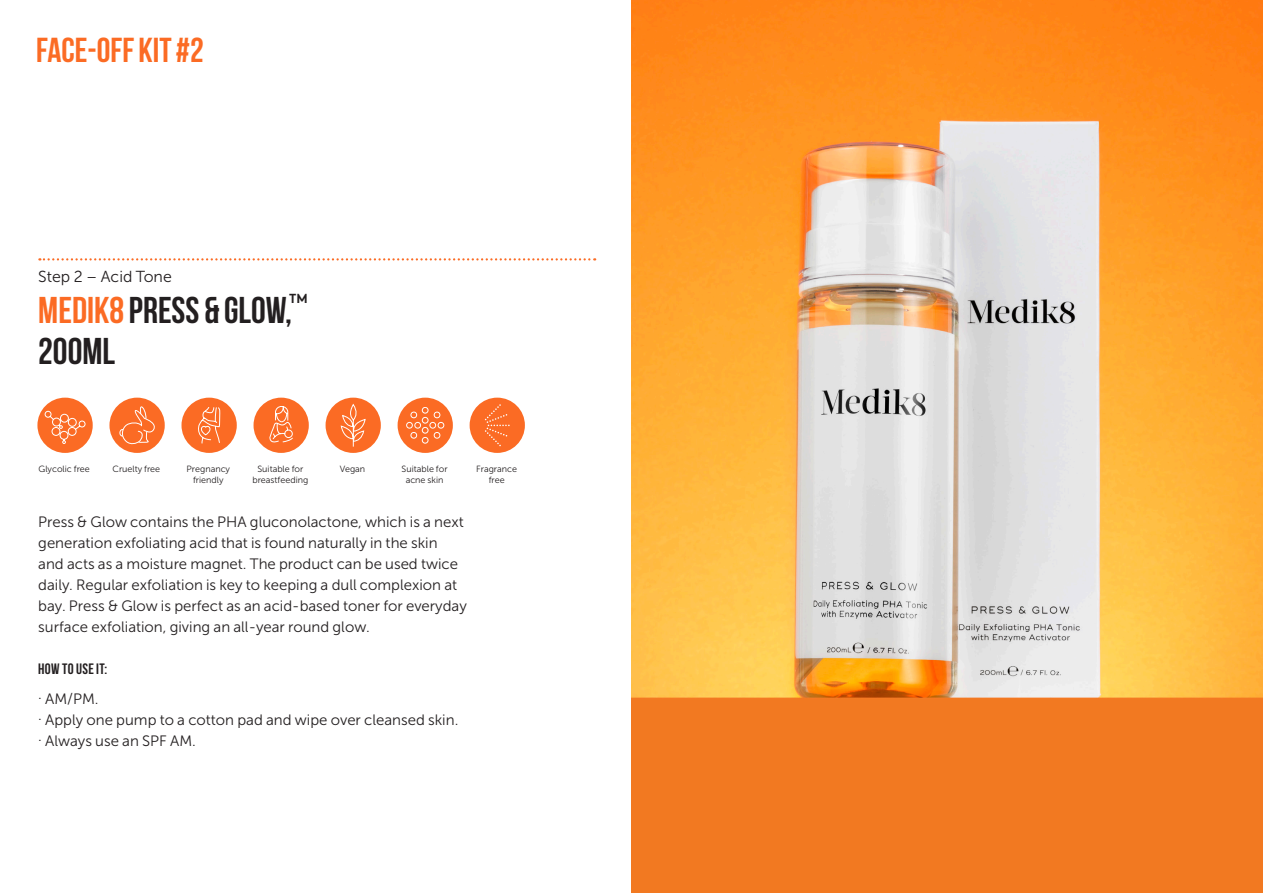
<style>
.page{position:relative;width:1263px;height:893px;background:#fff}
.page>*{position:absolute;margin:0;border:0;box-sizing:border-box;transform-origin:0 0}
.t1{font:700 37.05px/40.3px "Bebas Neue";color:#231f20}
.t2{font:700 34.5px "Bebas Neue";color:#fb6b24}
.t3{font:15.9px "Museo Sans 300";color:#231f20}
.t4{font:15px/21px "Museo Sans 300";color:#231f20}
.t5{font:700 15px "Bebas Neue";letter-spacing:.02em;color:#231f20}
.t6{font:700 13.05px "Brown";color:#231f20}
.t7{font:9px/11.2px "Museo Sans 300";color:#231f20;text-align:center}
.s1{color:#fb6b24}
</style>
<div class="page">
<svg style="left:39px;top:258px;width:556px;height:3px"></svg>
<div style="left:181px;top:398px;width:56px;height:55px;background:#fb6b24;border-radius:50%"></div>
<svg style="left:198px;top:407px;width:22px;height:37px"></svg>
<div style="left:109px;top:398px;width:56px;height:55px;background:#fb6b24;border-radius:50%"></div>
<svg style="left:120px;top:406px;width:35px;height:38px"></svg>
<div style="left:37px;top:398px;width:56px;height:55px;background:#fb6b24;border-radius:50%"></div>
<svg style="left:45px;top:411px;width:40px;height:33px"></svg>
<div style="left:254px;top:398px;width:55px;height:55px;background:#fb6b24;border-radius:50%"></div>
<svg style="left:270px;top:406px;width:23px;height:36px"></svg>
<div style="left:326px;top:398px;width:55px;height:55px;background:#fb6b24;border-radius:50%"></div>
<svg style="left:341px;top:404px;width:25px;height:43px"></svg>
<div style="left:398px;top:398px;width:55px;height:55px;background:#fb6b24;border-radius:50%"></div>
<svg style="left:406px;top:407px;width:38px;height:36px"></svg>
<div style="left:470px;top:398px;width:55px;height:55px;background:#fb6b24;border-radius:50%"></div>
<svg style="left:485px;top:404px;width:25px;height:42px"></svg>
<img style="left:631px;top:0;width:632px;height:893px">
<p class="t2" style="left:36px;top:32px;width:169px">FACE-OFF KIT #2</p>
<p class="t3" style="left:38px;top:268px;width:135px">Step 2 – Acid Tone</p>
<p class="t6" style="left:289px;top:288px;width:20px">TM</p>
<p class="t1" style="left:38px;top:290px;width:255px"><span class="s1">MEDIK8</span> PRESS &amp; GLOW,<br>200ML</p>
<p class="t7" style="left:39px;top:463px;width:53px">Glycolic free</p>
<p class="t7" style="left:112px;top:463px;width:49px">Cruelty free</p>
<p class="t7" style="left:252px;top:463px;width:57px">Suitable for breastfeeding</p>
<p class="t7" style="left:340px;top:463px;width:27px">Vegan</p>
<p class="t7" style="left:402px;top:463px;width:47px">Suitable for acne skin</p>
<p class="t7" style="left:476px;top:463px;width:42px">Fragrance free</p>
<p class="t7" style="left:187px;top:463px;width:45px">Pregnancy friendly</p>
<p class="t4" style="left:38px;top:512px;width:430px">Press &amp; Glow contains the PHA gluconolactone, which is a next generation exfoliating acid that is found naturally in the skin and acts as a moisture magnet. The product can be used twice daily. Regular exfoliation is key to keeping a dull complexion at bay. Press &amp; Glow is perfect as an acid-based toner for everyday surface exfoliation, giving an all-year round glow.</p>
<p class="t5" style="left:38px;top:661px;width:71px">HOW TO USE IT:</p>
<p class="t4" style="left:38px;top:689px;width:62px">. AM/PM.</p>
<p class="t4" style="left:38px;top:710px;width:422px">. Apply one pump to a cotton pad and wipe over cleansed skin.</p>
<p class="t4" style="left:38px;top:731px;width:159px">. Always use an SPF AM.</p>
</div>
